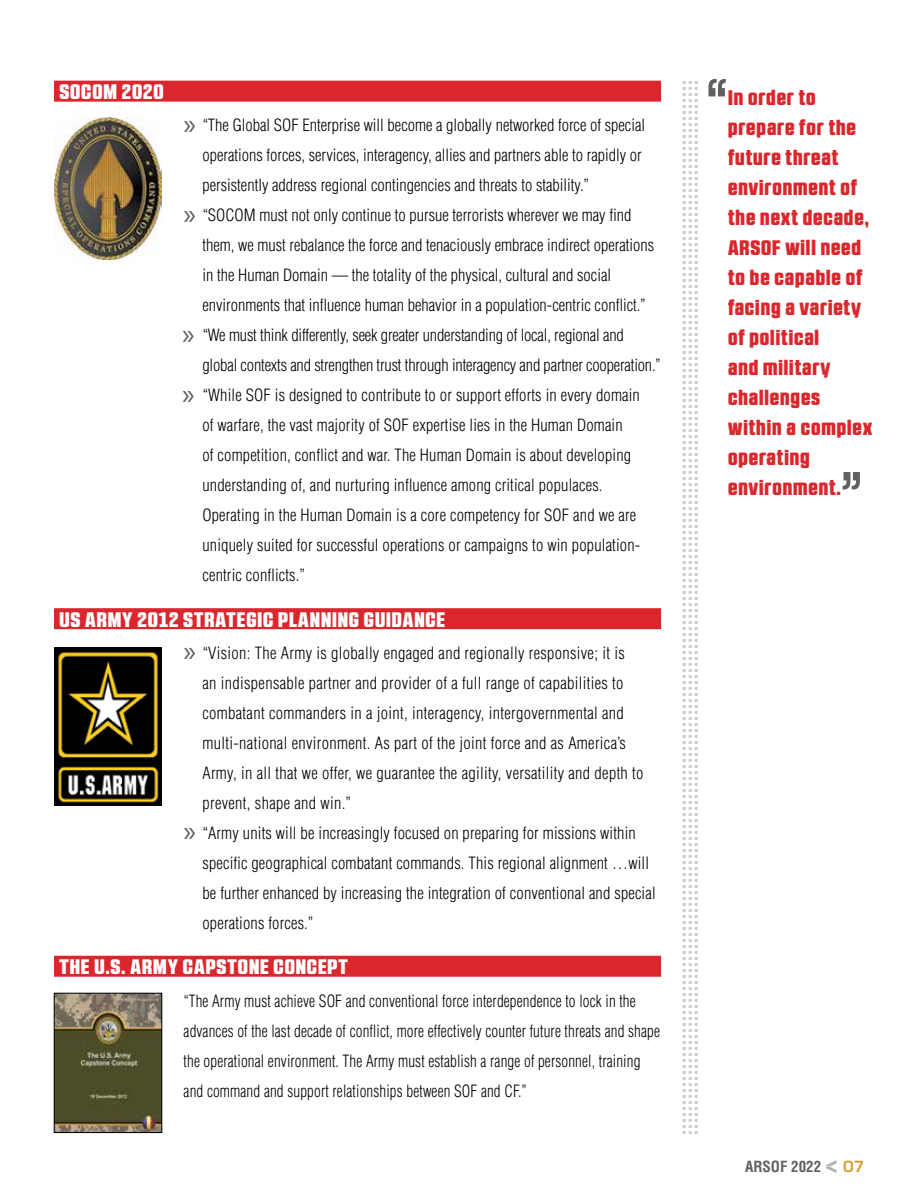
<style>
.page{position:relative;width:918px;height:1188px;background:#fff}
.page>*{position:absolute;margin:0;border:0;box-sizing:border-box;transform-origin:0 0}
.t1{font:21px/30px "RB No 2.1 a Black DEMO";letter-spacing:.04em;color:#d9272d;scale:1.1 1}
.t2{font:21px "RB No 2.1 a Black DEMO";letter-spacing:.04em;color:#fff;scale:1.1 1}
.t3{font:300 condensed 16.5px "Helvetica LT Std";letter-spacing:.01em;color:#000}
.t4{font:300 condensed 16.5px/30px "Helvetica LT Std";letter-spacing:.01em;color:#000;scale:.92 1}
.t5{font:300 condensed 16.5px "Helvetica LT Std";letter-spacing:-.01em;color:#000}
.t6{font:700 condensed 15px "Helvetica LT Std";color:#5f6062}
.s1{font-family:"Myriad Pro";font-weight:400;font-stretch:normal;font-size:30px;color:#5f6062}
.s2{font-family:"Captureit";font-weight:400;font-stretch:normal;font-size:27px;color:#aaacaf}
.s3{font-family:"Eurostile LT Std";font-weight:600;font-stretch:normal;color:#d99a28}
</style>
<div class="page">
<svg style="left:683px;top:81px;width:15px;height:1053px"></svg>
<svg style="left:708px;top:79px;width:18px;height:17px"></svg>
<svg style="left:843px;top:472px;width:17px;height:17px"></svg>
<div style="left:54px;top:81px;width:607px;height:21px;background:#d9272d"></div>
<div style="left:54px;top:608px;width:607px;height:21px;background:#d9272d"></div>
<div style="left:54px;top:956px;width:607px;height:21px;background:#d9272d"></div>
<img style="left:56px;top:995px;width:104px;height:136px">
<div style="left:54px;top:993px;width:108px;height:140px;border:1px solid #000"></div>
<img style="left:54px;top:648px;width:108px;height:157px">
<img style="left:54px;top:117px;width:108px;height:143px">
<p class="t2" style="left:59px;top:83px;width:96px">SOCOM 2020</p>
<p class="t3" style="left:183px;top:115px;width:463px"><span class="s1">»</span> “The Global SOF Enterprise will become a globally networked force of special</p>
<p class="t3" style="left:202px;top:145px;width:441px">operations forces, services, interagency, allies and partners able to rapidly or</p>
<p class="t3" style="left:202px;top:175px;width:388px">persistently address regional contingencies and threats to stability.”</p>
<p class="t3" style="left:183px;top:205px;width:449px"><span class="s1">»</span> “SOCOM must not only continue to pursue terrorists wherever we may find</p>
<p class="t3" style="left:202px;top:235px;width:453px">them, we must rebalance the force and tenaciously embrace indirect operations</p>
<p class="t3" style="left:202px;top:265px;width:410px">in the Human Domain — the totality of the physical, cultural and social</p>
<p class="t3" style="left:202px;top:295px;width:445px">environments that influence human behavior in a population-centric conflict.”</p>
<p class="t5" style="left:182px;top:325px;width:443px"><span class="s1">»</span> “We must think differently, seek greater understanding of local, regional and</p>
<p class="t5" style="left:202px;top:355px;width:460px">global contexts and strengthen trust through interagency and partner cooperation.”</p>
<p class="t3" style="left:182px;top:385px;width:459px"><span class="s1">»</span> “While SOF is designed to contribute to or support efforts in every domain</p>
<p class="t3" style="left:202px;top:415px;width:422px">of warfare, the vast majority of SOF expertise lies in the Human Domain</p>
<p class="t3" style="left:202px;top:445px;width:430px">of competition, conflict and war. The Human Domain is about developing</p>
<p class="t3" style="left:202px;top:475px;width:402px">understanding of, and nurturing influence among critical populaces.</p>
<p class="t3" style="left:202px;top:505px;width:435px">Operating in the Human Domain is a core competency for SOF and we are</p>
<p class="t3" style="left:202px;top:535px;width:439px">uniquely suited for successful operations or campaigns to win population-</p>
<p class="t3" style="left:202px;top:565px;width:104px">centric conflicts.”</p>
<p class="t2" style="left:59px;top:611px;width:352px">US Army 2012 Strategic Planning Guidance</p>
<p class="t3" style="left:183px;top:643px;width:443px"><span class="s1">»</span> “Vision: The Army is globally engaged and regionally responsive; it is</p>
<p class="t3" style="left:202px;top:673px;width:423px">an indispensable partner and provider of a full range of capabilities to</p>
<p class="t3" style="left:202px;top:703px;width:423px">combatant commanders in a joint, interagency, intergovernmental and</p>
<p class="t3" style="left:202px;top:733px;width:425px">multi-national environment. As part of the joint force and as America’s</p>
<p class="t3" style="left:202px;top:763px;width:443px">Army, in all that we offer, we guarantee the agility, versatility and depth to</p>
<p class="t3" style="left:202px;top:793px;width:150px">prevent, shape and win.”</p>
<p class="t3" style="left:183px;top:823px;width:454px"><span class="s1">»</span> “Army units will be increasingly focused on preparing for missions within</p>
<p class="t3" style="left:202px;top:853px;width:448px">specific geographical combatant commands. This regional alignment …will</p>
<p class="t3" style="left:202px;top:883px;width:455px">be further enhanced by increasing the integration of conventional and special</p>
<p class="t3" style="left:202px;top:913px;width:113px">operations forces.”</p>
<p class="t2" style="left:59px;top:959px;width:264px">The U.S. Army Capstone Concept</p>
<p class="t4" style="left:184px;top:985px;width:519px">“The Army must achieve SOF and conventional force interdependence to lock in the advances of the last decade of conflict, more effectively counter future threats and shape the operational environment. The Army must establish a range of personnel, training and command and support relationships between SOF and CF.”</p>
<p class="t1" style="left:728px;top:83px;width:129px">In order to prepare for the future threat environment of the next decade,<br>ARSOF</p>
<p class="t1" style="left:728px;top:233px;width:133px;text-indent:57px">will need to be capable of facing a variety of political<br>and military challenges within a complex operating environment.</p>
<p class="t6" style="left:745px;top:1157px;width:121px">ARSOF 2022 <span class="s2">&lt;</span> <span class="s3">07</span></p>
</div>
